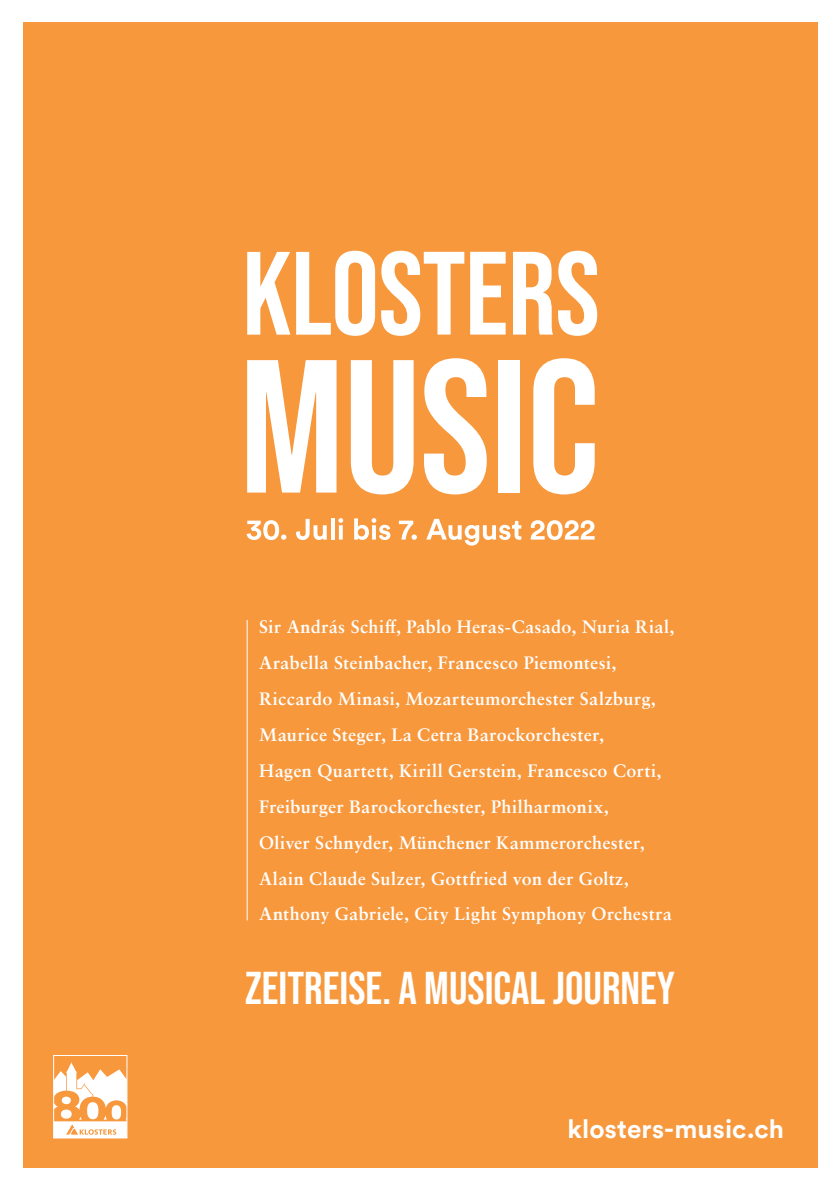
<style>
.page{position:relative;width:840px;height:1191px;background:#fff}
.page>*{position:absolute;margin:0;border:0;box-sizing:border-box;transform-origin:0 0}
.t1{font:46px "Bebas Neue";color:#fff}
.t2{font:700 26px "Circular Std";letter-spacing:.005em;color:#fff}
.t3{font:700 18px/35.8px "Sabon LT Pro";letter-spacing:.025em;color:#fff}
</style>
<div class="page">
<div style="left:23px;top:23px;width:793px;height:1145px;background:#f7983d"></div>
<hr style="left:246px;top:620px;width:1px;height:300px;background:#fff">
<svg style="left:247px;top:252px;width:43px;height:83px"></svg>
<svg style="left:296px;top:251px;width:79px;height:85px"></svg>
<svg style="left:381px;top:251px;width:83px;height:85px"></svg>
<svg style="left:470px;top:252px;width:35px;height:82px"></svg>
<svg style="left:513px;top:251px;width:84px;height:85px"></svg>
<svg style="left:247px;top:360px;width:89px;height:132px"></svg>
<svg style="left:350px;top:360px;width:63px;height:134px"></svg>
<svg style="left:424px;top:358px;width:62px;height:136px"></svg>
<div style="left:498px;top:360px;width:21px;height:132px;background:#fff"></div>
<svg style="left:533px;top:358px;width:61px;height:136px"></svg>
<svg style="left:246px;top:520px;width:40px;height:20px"></svg>
<svg style="left:296px;top:519px;width:30px;height:21px"></svg>
<svg style="left:331px;top:518px;width:3px;height:21px"></svg>
<hr style="left:339px;top:525px;width:3px;height:14px;background:#fff">
<svg style="left:338px;top:518px;width:5px;height:5px"></svg>
<svg style="left:354px;top:518px;width:36px;height:22px"></svg>
<svg style="left:398px;top:520px;width:18px;height:20px"></svg>
<svg style="left:426px;top:519px;width:95px;height:26px"></svg>
<svg style="left:530px;top:520px;width:64px;height:20px"></svg>
<svg style="left:55px;top:1061px;width:73px;height:77px"></svg>
<div style="left:53px;top:1055px;width:74px;height:83px;border:1px solid #fff"></div>
<p class="t3" style="left:259px;top:608px;width:416px">Sir András Schiff, Pablo Heras-Casado, Nuria Rial, Arabella Steinbacher, Francesco Piemontesi, Riccardo Minasi, Mozarteumorchester Salzburg, Maurice Steger, La Cetra Barockorchester,<br>Hagen Quartett, Kirill Gerstein, Francesco Corti, Freiburger Barockorchester, Philharmonix,<br>Oliver Schnyder, Münchener Kammerorchester, Alain Claude Sulzer, Gottfried von der Goltz, Anthony Gabriele, City Light Symphony Orchestra</p>
<h1 class="t1" style="left:245px;top:962px;width:431px">ZEITREISE. A MUSICAL JOURNEY</h1>
<h2 class="t2" style="left:567px;top:1112px;width:218px">klosters-music.ch</h2>
</div>
